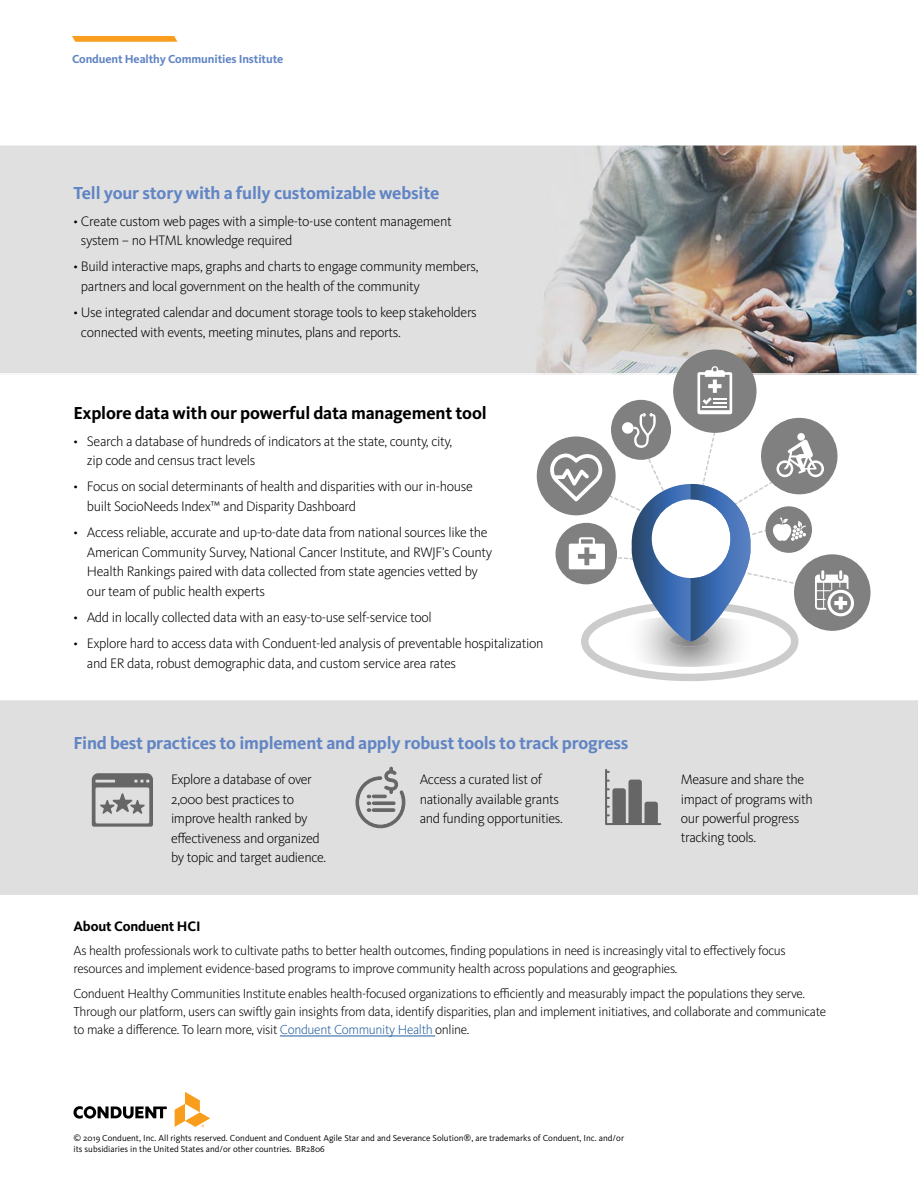
<style>
.page{position:relative;width:918px;height:1188px;background:#fff}
.page>*{position:absolute;margin:0;border:0;box-sizing:border-box;transform-origin:0 0}
.t1{font:700 18px "Kievit Pro";letter-spacing:-.01em;color:#6185c4}
.t2{font:700 18px "Kievit Pro";letter-spacing:-.01em;color:#000}
.t3{font:300 14.25px/19.5px "Kievit Pro";letter-spacing:-.025em;color:#000}
.t4{font:700 14.25px "Kievit Pro";letter-spacing:-.01em;color:#000}
.t5{font:300 13.5px/18px "Kievit Pro";letter-spacing:-.025em;color:#000}
.t6{font:700 12px "Kievit Pro";letter-spacing:-.01em;color:#6185c4}
.t7{font:9px/10.5px "Kievit Pro";color:#000}
.s1{color:#215e9e}
</style>
<div class="page">
<div style="left:0;top:700px;width:918px;height:195px;background:#dfdfdf"></div>
<svg style="left:0;top:145px;width:918px;height:230px"></svg>
<svg style="left:72px;top:36px;width:105px;height:6px"></svg>
<hr style="left:280px;top:1036px;width:155px;height:1px;background:#215e9e">
<svg style="left:74px;top:1106px;width:93px;height:13px"></svg>
<svg style="left:175px;top:1092px;width:35px;height:35px"></svg>
<svg style="left:92px;top:773px;width:61px;height:54px"></svg>
<svg style="left:356px;top:767px;width:49px;height:61px"></svg>
<svg style="left:605px;top:769px;width:56px;height:56px"></svg>
<div style="left:537px;top:436px;width:79px;height:79px;background:#808080;border-radius:50%"></div>
<div style="left:673px;top:350px;width:84px;height:83px;background:#808080;border-radius:50%"></div>
<div style="left:794px;top:554px;width:77px;height:77px;background:#808080;border-radius:50%"></div>
<svg style="left:549px;top:366px;width:305px;height:315px"></svg>
<p class="t6" style="left:72px;top:52px;width:213px">Conduent Healthy Communities Institute</p>
<p class="t1" style="left:74px;top:183px;width:368px">Tell your story with a fully customizable website</p>
<p class="t3" style="left:81px;top:211px;width:372px;text-indent:-7px">• Create custom web pages with a simple-to-use content management system – no HTML knowledge required</p>
<p class="t3" style="left:81px;top:257px;width:399px;text-indent:-7px">• Build interactive maps, graphs and charts to engage community members, partners and local government on the health of the community</p>
<p class="t3" style="left:81px;top:303px;width:397px;text-indent:-7px">• Use integrated calendar and document storage tools to keep stakeholders connected with events, meeting minutes, plans and reports.</p>
<p class="t2" style="left:74px;top:403px;width:415px">Explore data with our powerful data management tool</p>
<p class="t3" style="left:87px;top:431px;width:367px;text-indent:-13px">• Search a database of hundreds of indicators at the state, county, city, zip code and census tract levels</p>
<p class="t3" style="left:87px;top:477px;width:388px;text-indent:-13px">• Focus on social determinants of health and disparities with our in-house built SocioNeeds Index™ and Disparity Dashboard</p>
<p class="t3" style="left:87px;top:523px;width:407px;text-indent:-13px">• Access reliable, accurate and up-to-date data from national sources like the American Community Survey, National Cancer Institute, and RWJF’s County Health Rankings paired with data collected from state agencies vetted by our team of public health experts</p>
<p class="t3" style="left:74px;top:607px;width:360px">• Add in locally collected data with an easy-to-use self-service tool</p>
<p class="t3" style="left:87px;top:634px;width:458px;text-indent:-13px">• Explore hard to access data with Conduent-led analysis of preventable hospitalization and ER data, robust demographic data, and custom service area rates</p>
<p class="t1" style="left:74px;top:732px;width:556px">Find best practices to implement and apply robust tools to track progress</p>
<p class="t3" style="left:171px;top:770px;width:157px">Explore a database of over<br>2,000 best practices to improve health ranked by effectiveness and organized by topic and target audience.</p>
<p class="t3" style="left:420px;top:769px;width:145px">Access a curated list of nationally available grants and funding opportunities.</p>
<p class="t3" style="left:681px;top:769px;width:134px">Measure and share the impact of programs with our powerful progress tracking tools.</p>
<p class="t4" style="left:74px;top:917px;width:129px">About Conduent HCI</p>
<p class="t5" style="left:74px;top:942px;width:714px">As health professionals work to cultivate paths to better health outcomes, finding populations in need is increasingly vital to effectively focus resources and implement evidence-based programs to improve community health across populations and geographies.</p>
<p class="t5" style="left:74px;top:985px;width:754px">Conduent Healthy Communities Institute enables health-focused organizations to efficiently and measurably impact the populations they serve.<br>Through our platform, users can swiftly gain insights from data, identify disparities, plan and implement initiatives, and collaborate and communicate to make a difference. To learn more, visit <span class="s1">Conduent Community Health</span> online.</p>
<p class="t7" style="left:74px;top:1133px;width:552px">© 2019 Conduent, Inc. All rights reserved. Conduent and Conduent Agile Star and and Severance Solution®, are trademarks of Conduent, Inc. and/or its subsidiaries in the United States and/or other countries. BR2806</p>
</div>
